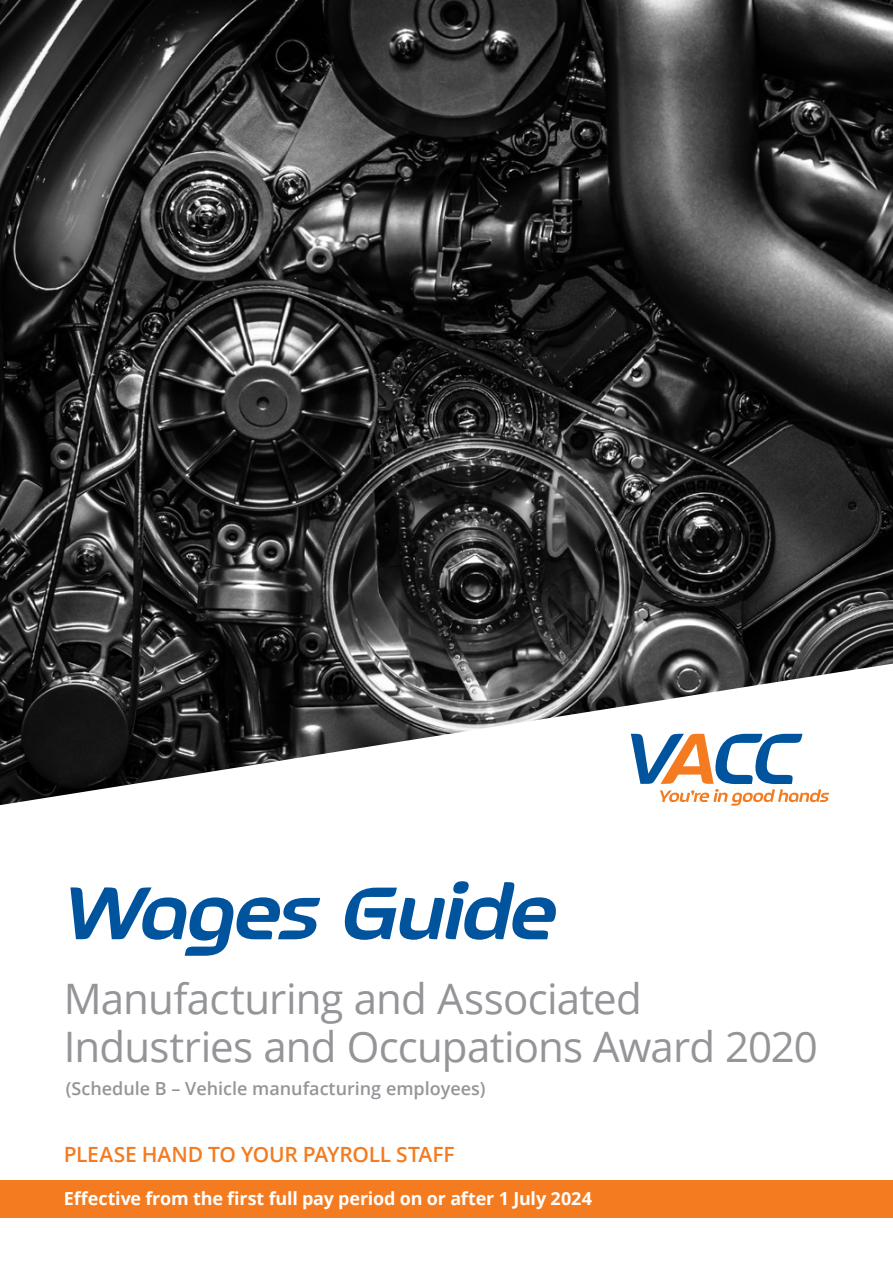
<style>
.page{position:relative;width:893px;height:1263px;background:#fff}
.page>*{position:absolute;margin:0;border:0;box-sizing:border-box;transform-origin:0 0}
.t1{font:italic 700 84px "September";letter-spacing:-.015em;color:#00549e}
.t2{font:42px/48px "Open Sans";letter-spacing:-.02em;color:#939598}
.t3{font:600 21px "Open Sans";letter-spacing:-.015em;color:#f47b20}
.t4{font:700 18px "Open Sans";letter-spacing:-.01em;color:#fff}
.t5{font:600 18px "Open Sans";color:#939598}
</style>
<div class="page">
<img style="left:0;top:0;width:893px;height:805px">
<div style="left:0;top:1180px;width:893px;height:38px;background:#f47b20"></div>
<svg style="left:631px;top:733px;width:198px;height:73px"></svg>
<h1 class="t1" style="left:64px;top:858px;width:495px">Wages Guide</h1>
<p class="t2" style="left:64px;top:974px;width:755px">Manufacturing and Associated<br>Industries and Occupations Award 2020</p>
<p class="t5" style="left:66px;top:1076px;width:421px">(Schedule B – Vehicle manufacturing employees)</p>
<p class="t3" style="left:64px;top:1140px;width:392px">PLEASE HAND TO YOUR PAYROLL STAFF</p>
<p class="t4" style="left:64px;top:1185px;width:530px">Effective from the first full pay period on or after 1 July 2024</p>
</div>
